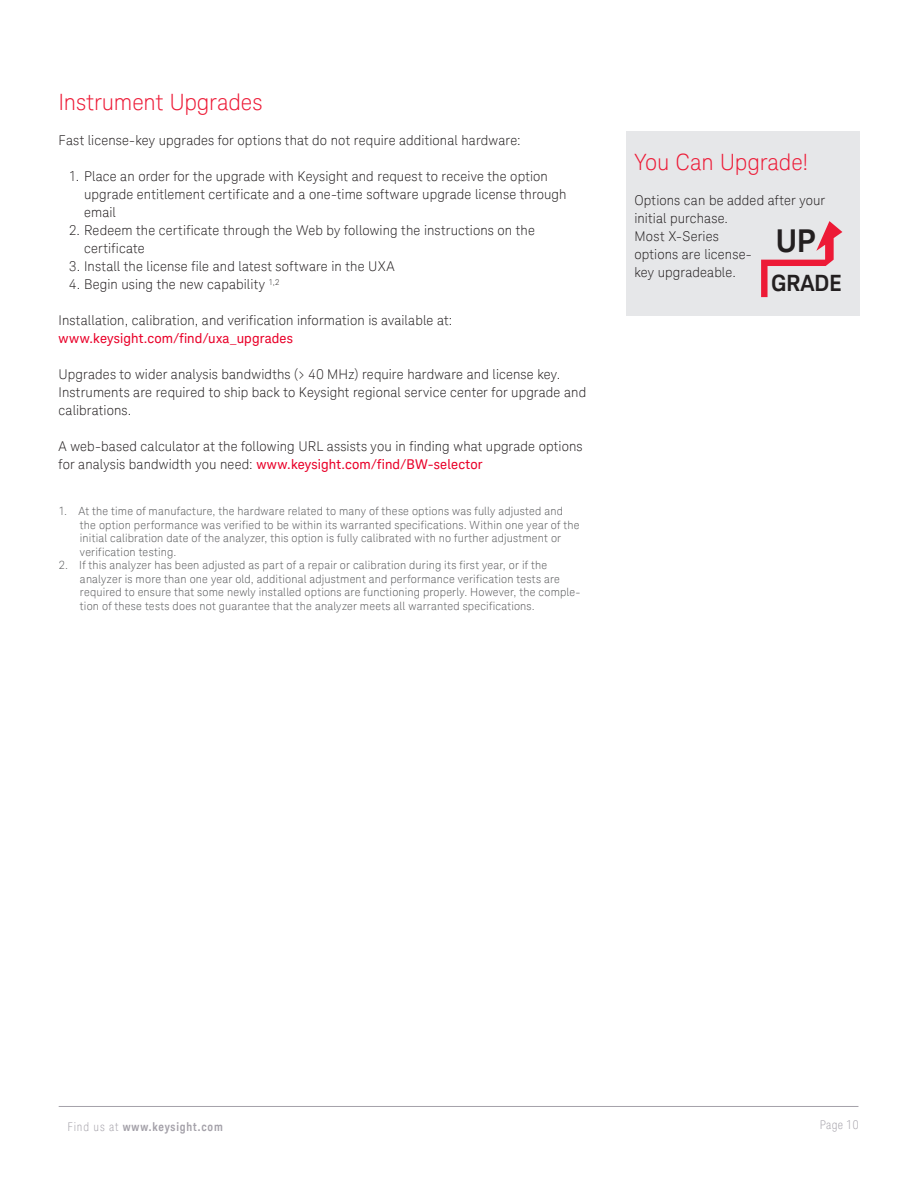
<style>
.page{position:relative;width:918px;height:1188px;background:#fff}
.page>*{position:absolute;margin:0;border:0;box-sizing:border-box;transform-origin:0 0}
.t1{font:700 31.5px "Keysight Sans";color:#231f20}
.K_Heading_1{font:300 22.5px "Keysight Sans";letter-spacing:-.005em;color:#ed1a36}
.t2{font:700 22.5px "Keysight Sans";color:#231f20}
.K_Body_Text{font:300 13.5px/18px "Keysight Sans";letter-spacing:.01em;color:#231f20}
.K_Body_Text-2{font:13.5px "Keysight Sans";letter-spacing:.01em;color:#e90029}
.t3{font:700 12px "Keysight Sans Condensed";letter-spacing:.07em;color:#a4a1a9}
.t4{font:300 condensed 12px "Keysight Sans";letter-spacing:.03em;color:#a4a1a9}
.t5{font:300 11.25px/13.5px "Keysight Sans";letter-spacing:.015em;color:#57585a}
.s1{font-weight:400;color:#e90029}
.s2{font-family:"Keysight Sans";font-weight:300;font-stretch:condensed}
</style>
<div class="page">
<hr style="left:59px;top:1106px;width:799px;height:1px;background:#a4a1a9">
<div style="left:626px;top:132px;width:233px;height:184px;background:#e6e7e9"></div>
<svg style="left:761px;top:221px;width:81px;height:76px"></svg>
<p class="K_Heading_1" style="left:59px;top:89px;width:205px">Instrument Upgrades</p>
<p class="K_Body_Text" style="left:59px;top:131px;width:464px">Fast license-key upgrades for options that do not require additional hardware:</p>
<p class="K_Body_Text" style="left:84px;top:167px;width:484px;text-indent:-15px">1. Place an order for the upgrade with Keysight and request to receive the option upgrade entitlement certificate and a one-time software upgrade license through email</p>
<p class="K_Body_Text" style="left:84px;top:221px;width:452px;text-indent:-15px">2. Redeem the certificate through the Web by following the instructions on the certificate</p>
<p class="K_Body_Text" style="left:69px;top:257px;width:327px">3. Install the license file and latest software in the UXA</p>
<p class="K_Body_Text" style="left:69px;top:275px;width:212px">4. Begin using the new capability <sup>1,2</sup></p>
<p class="K_Body_Text" style="left:59px;top:311px;width:395px">Installation, calibration, and verification information is available at:</p>
<p class="K_Body_Text-2" style="left:59px;top:330px;width:236px">www.keysight.com/find/uxa_upgrades</p>
<p class="K_Body_Text" style="left:59px;top:365px;width:529px">Upgrades to wider analysis bandwidths (&gt; 40 MHz) require hardware and license key.<br>Instruments are required to ship back to Keysight regional service center for upgrade and calibrations.</p>
<p class="K_Body_Text" style="left:59px;top:437px;width:525px">A web-based calculator at the following URL assists you in finding what upgrade options for analysis bandwidth you need: <span class="s1">www.keysight.com/find/BW-selector</span></p>
<p class="t5" style="left:80px;top:505px;width:501px;text-indent:-21px">1. At the time of manufacture, the hardware related to many of these options was fully adjusted and the option performance was verified to be within its warranted specifications. Within one year of the initial calibration date of the analyzer, this option is fully calibrated with no further adjustment or verification testing.</p>
<p class="t5" style="left:80px;top:559px;width:502px;text-indent:-21px">2. If this analyzer has been adjusted as part of a repair or calibration during its first year, or if the analyzer is more than one year old, additional adjustment and performance verification tests are required to ensure that some newly installed options are functioning properly. However, the comple&shy;tion of these tests does not guarantee that the analyzer meets all warranted specifications.</p>
<p class="K_Heading_1" style="left:634px;top:148px;width:175px">You Can Upgrade!</p>
<p class="K_Body_Text" style="left:634px;top:191px;width:192px">Options can be added after your initial purchase.</p>
<p class="K_Body_Text" style="left:634px;top:227px;width:86px">Most X-Series</p>
<p class="K_Body_Text" style="left:634px;top:245px;width:119px">options are license&shy;key upgradeable.</p>
<p class="t1" style="left:776px;top:221px;width:41px">UP</p>
<p class="t2" style="left:771px;top:269px;width:72px">GRADE</p>
<p class="t3" style="left:67px;top:1119px;width:157px"><span class="s2">Find us at</span> www.keysight.com</p>
<p class="t4" style="left:820px;top:1117px;width:40px">Page 10</p>
</div>
